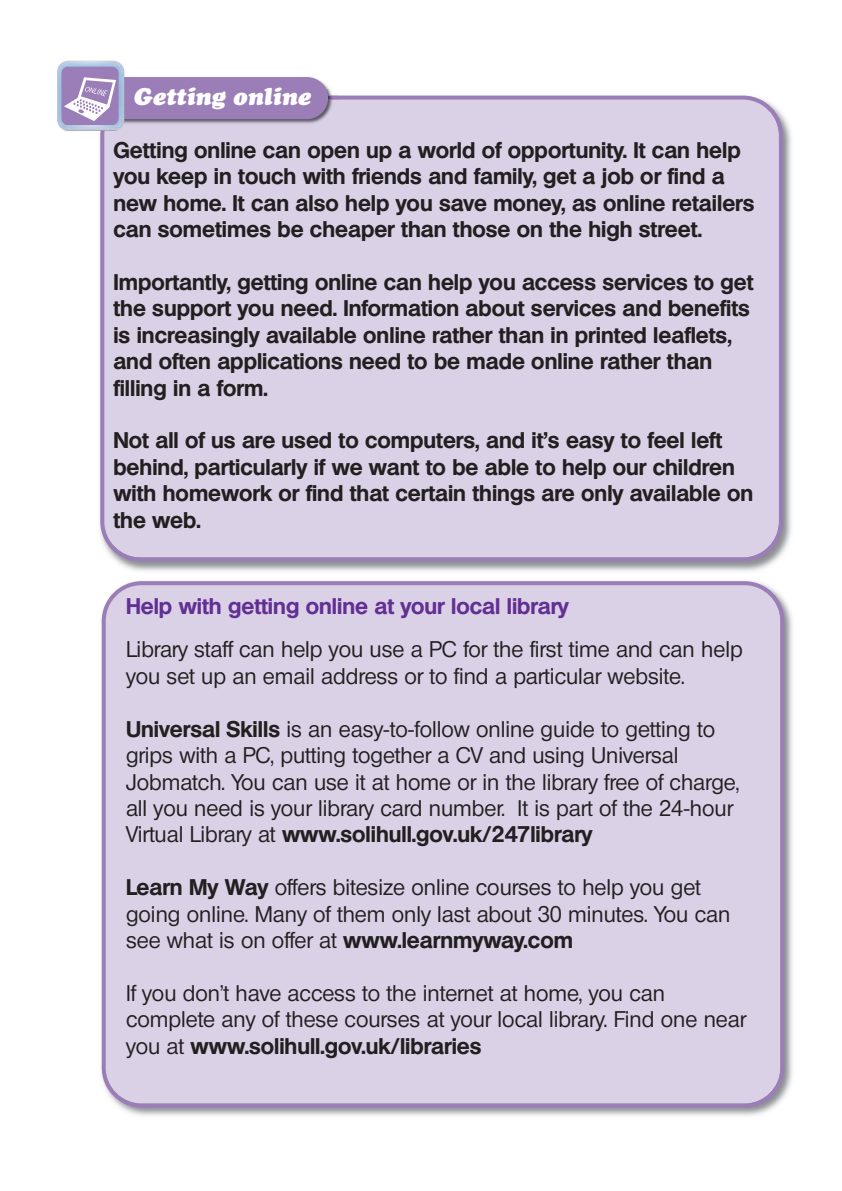
<style>
.page{position:relative;width:842px;height:1191px;background:#fff}
.page>*{position:absolute;margin:0;border:0;box-sizing:border-box;transform-origin:0 0}
.t1{font:italic 24px "Cooper Black Std";color:#fff}
.t2{font:500 22px/26.4px "Olympia";color:#231f20}
.t3{font:700 22px/26.4px "Olympia";color:#231f20}
.t4{font:700 22px "Olympia";color:#622f92}
.s1{font-weight:700}
</style>
<div class="page">
<img style="left:101px;top:599px;width:692px;height:517px">
<div style="left:102px;top:581px;width:682px;height:526px;background:#dad1e7"></div>
<img style="left:116px;top:95px;width:676px;height:476px">
<div style="left:100px;top:96px;width:683px;height:465px;background:#dad1e7"></div>
<img style="left:124px;top:71px;width:214px;height:29px">
<img style="left:140px;top:100px;width:198px;height:29px">
<img style="left:124px;top:119px;width:16px;height:10px">
<div style="left:78px;top:77px;width:250px;height:42px;background:#9b7db8;border-radius:21px"></div>
<img style="left:64px;top:124px;width:60px;height:7px">
<img style="left:57px;top:61px;width:67px;height:69px;border-radius:9px">
<svg style="left:62px;top:67px;width:57px;height:58px"></svg>
<p class="t1" style="left:134px;top:88px;width:179px">Getting online</p>
<p class="t3" style="left:113px;top:137px;width:643px">Getting online can open up a world of opportunity. It can help you keep in touch with friends and family, get a job or find a new home. It can also help you save money, as online retailers can sometimes be cheaper than those on the high street.</p>
<p class="t3" style="left:113px;top:269px;width:642px">Importantly, getting online can help you access services to get the support you need. Information about services and benefits is increasingly available online rather than in printed leaflets, and often applications need to be made online rather than filling in a form.</p>
<p class="t3" style="left:113px;top:427px;width:641px">Not all of us are used to computers, and it's easy to feel left behind, particularly if we want to be able to help our children with homework or find that certain things are only available on the web.</p>
<p class="t4" style="left:126px;top:593px;width:444px">Help with getting online at your local library</p>
<p class="t2" style="left:126px;top:636px;width:618px">Library staff can help you use a PC for the first time and can help you set up an email address or to find a particular website.</p>
<p class="t2" style="left:126px;top:716px;width:615px"><span class="s1">Universal Skills</span> is an easy-to-follow online guide to getting to grips with a PC, putting together a CV and using Universal Jobmatch. You can use it at home or in the library free of charge, all you need is your library card number. It is part of the 24-hour Virtual Library at <span class="s1">www.solihull.gov.uk/247library</span></p>
<p class="t2" style="left:126px;top:874px;width:606px"><span class="s1">Learn My Way</span> offers bitesize online courses to help you get going online. Many of them only last about 30 minutes. You can see what is on offer at <span class="s1">www.learnmyway.com</span></p>
<p class="t2" style="left:126px;top:980px;width:622px">If you don’t have access to the internet at home, you can complete any of these courses at your local library. Find one near you at <span class="s1">www.solihull.gov.uk/libraries</span></p>
</div>
